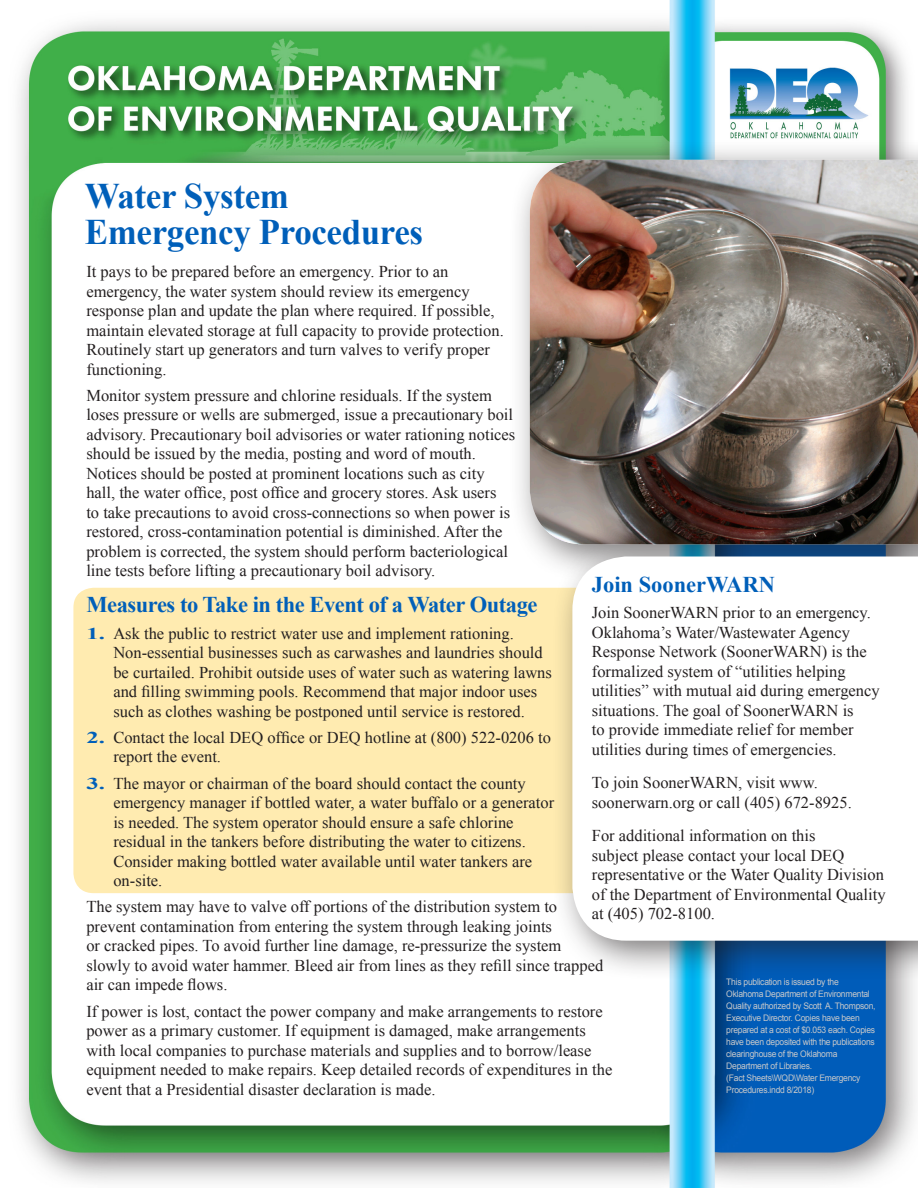
<style>
.page{position:relative;width:918px;height:1188px;background:#fff}
.page>*{position:absolute;margin:0;border:0;box-sizing:border-box;transform-origin:0 0}
._1_Blue_Headline{font:700 36px/36px "Times New Roman";letter-spacing:-.01em;color:#005fb9}
._2_Blue_Subhead{font:700 22.5px "Times New Roman";letter-spacing:-.02em;color:#005fb9}
._2_Blue_Subhead-2{font:700 22.5px "Times New Roman";color:#005fb9}
._3_body_simple{font:16.5px/19.5px "Times New Roman";color:#231f20}
._4_body_bulleted{font:16.5px/19.5px "Times New Roman";color:#231f20}
.t1{font:9px/12px "Arial";letter-spacing:-.03em;color:#c7c8ca;scale:.95 1}
.s1{font-weight:700;color:#005fb9}
</style>
<div class="page">
<img style="left:18px;top:0;width:898px;height:1188px">
<div style="left:509px;top:139px;width:409px;height:445px;background:#231f20;opacity:.6"></div>
<img style="left:530px;top:160px;width:388px;height:384px">
<div style="left:73px;top:588px;width:479px;height:305px;background:#ffebb0"></div>
<div style="left:552px;top:536px;width:366px;height:444px;background:#231f20;opacity:.6"></div>
<svg style="left:572px;top:556px;width:346px;height:385px"></svg>
<p class="_1_Blue_Headline" style="left:85px;top:177px;width:340px">Water System<br>Emergency Procedures</p>
<p class="_3_body_simple" style="left:86px;top:262px;width:419px">It pays to be prepared before an emergency. Prior to an emergency, the water system should review its emergency response plan and update the plan where required. If possible, maintain elevated storage at full capacity to provide protection.<br>Routinely start up generators and turn valves to verify proper functioning.</p>
<p class="_3_body_simple" style="left:86px;top:385px;width:430px">Monitor system pressure and chlorine residuals. If the system loses pressure or wells are submerged, issue a precautionary boil advisory. Precautionary boil advisories or water rationing notices should be issued by the media, posting and word of mouth.<br>Notices should be posted at prominent locations such as city hall, the water office, post office and grocery stores. Ask users<br>to take precautions to avoid cross-connections so when power is restored, cross-contamination potential is diminished. After the problem is corrected, the system should perform bacteriological line tests before lifting a precautionary boil advisory.</p>
<p class="_2_Blue_Subhead" style="left:86px;top:589px;width:453px">Measures to Take in the Event of a Water Outage</p>
<p class="_4_body_bulleted" style="left:113px;top:623px;width:440px;text-indent:-27px"><span class="s1">1.</span> Ask the public to restrict water use and implement rationing.<br>Non-essential businesses such as carwashes and laundries should be curtailed. Prohibit outside uses of water such as watering lawns and filling swimming pools. Recommend that major indoor uses such as clothes washing be postponed until service is restored.</p>
<p class="_4_body_bulleted" style="left:113px;top:727px;width:439px;text-indent:-27px"><span class="s1">2.</span> Contact the local DEQ office or DEQ hotline at (800) 522-0206 to report the event.</p>
<p class="_4_body_bulleted" style="left:113px;top:773px;width:442px;text-indent:-27px"><span class="s1">3.</span> The mayor or chairman of the board should contact the county emergency manager if bottled water, a water buffalo or a generator is needed. The system operator should ensure a safe chlorine residual in the tankers before distributing the water to citizens.<br>Consider making bottled water available until water tankers are on-site.</p>
<p class="_3_body_simple" style="left:86px;top:897px;width:518px">The system may have to valve off portions of the distribution system to prevent contamination from entering the system through leaking joints<br>or cracked pipes. To avoid further line damage, re-pressurize the system slowly to avoid water hammer. Bleed air from lines as they refill since trapped air can impede flows.</p>
<p class="_3_body_simple" style="left:86px;top:1001px;width:528px">If power is lost, contact the power company and make arrangements to restore power as a primary customer. If equipment is damaged, make arrangements with local companies to purchase materials and supplies and to borrow/lease equipment needed to make repairs. Keep detailed records of expenditures in the event that a Presidential disaster declaration is made.</p>
<p class="_2_Blue_Subhead-2" style="left:592px;top:569px;width:185px">Join SoonerWARN</p>
<p class="_3_body_simple" style="left:592px;top:603px;width:289px">Join SoonerWARN prior to an emergency.<br>Oklahoma’s Water/Wastewater Agency Response Network (SoonerWARN) is the formalized system of “utilities helping utilities” with mutual aid during emergency situations. The goal of SoonerWARN is<br>to provide immediate relief for member utilities during times of emergencies.</p>
<p class="_3_body_simple" style="left:592px;top:773px;width:261px">To join SoonerWARN, visit www. soonerwarn.org or call (405) 672-8925.</p>
<p class="_3_body_simple" style="left:592px;top:826px;width:295px">For additional information on this<br>subject please contact your local DEQ representative or the Water Quality Division of the Department of Environmental Quality at (405) 702-8100.</p>
<p class="t1" style="left:726px;top:976px;width:159px">This publication is issued by the Oklahoma Department of Environmental Quality authorized by Scott A. Thompson, Executive Director. Copies have been prepared at a cost of $0.053 each. Copies have been deposited with the publications clearinghouse of the Oklahoma Department of Libraries.<br>(Fact Sheets\WQD\Water Emergency Procedures.indd 8/2018)</p>
</div>
